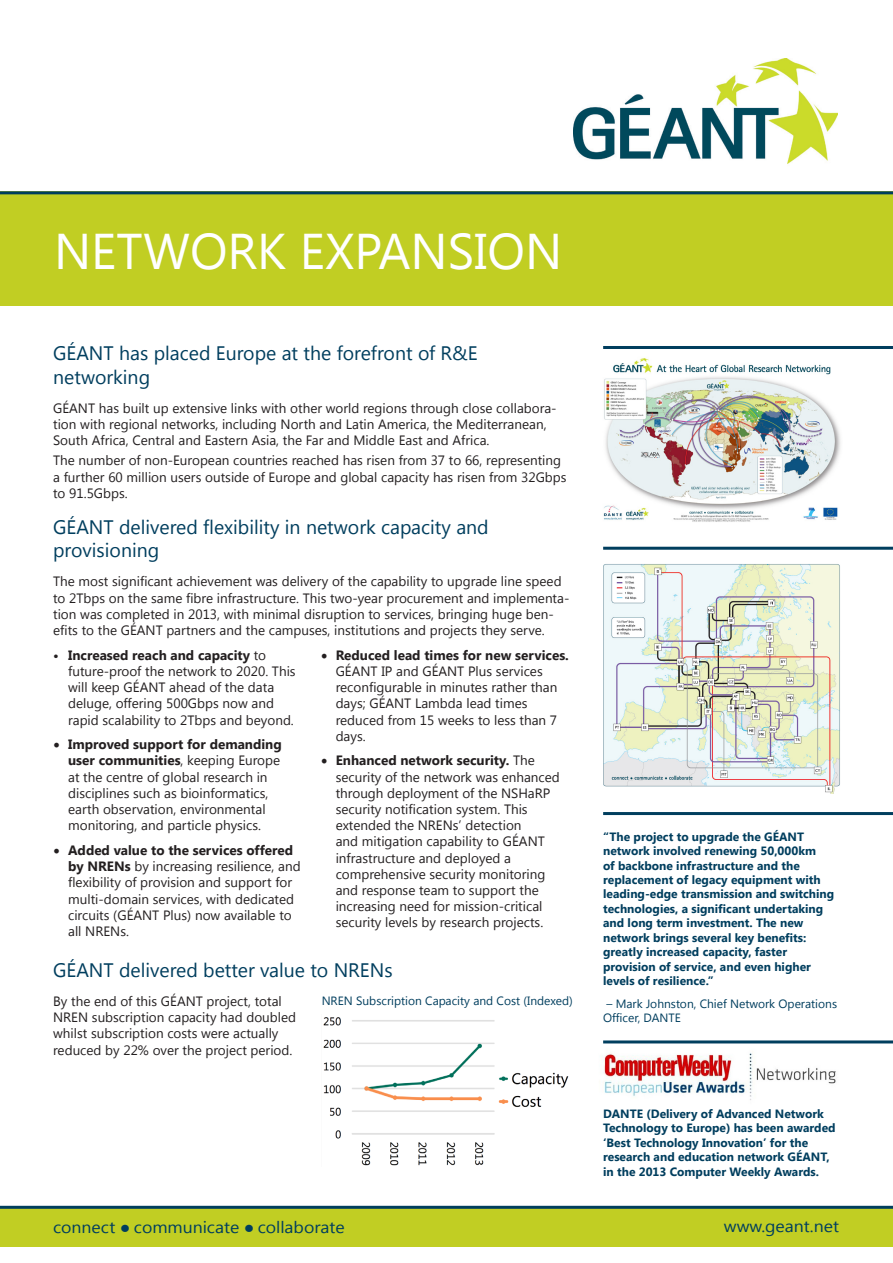
<style>
.page{position:relative;width:893px;height:1263px;background:#fff}
.page>*{position:absolute;margin:0;border:0;box-sizing:border-box;transform-origin:0 0}
.t1{font:50.1px "Segoe UI";color:#fff}
.Green_header{font:19.5px/23.4px "Segoe UI";color:#003e5e}
.t2{font:16.5px "Segoe UI";color:#003e5e;scale:1.07 1}
.Basic{font:13.5px/16.2px "Segoe UI";color:#231f20}
.Green_quote_name_bol{font:700 12px/14.4px "Segoe UI";color:#003e5e}
.Green_quote{font:12px/14.4px "Segoe UI";color:#003e5e}
.Basic-2{font:12px "Segoe UI";color:#003e5e}
.s1{font-weight:700}
.s2{font-family:"Minion Pro";font-size:18px}
</style>
<div class="page">
<div style="left:0;top:191px;width:893px;height:115px;background:#c1ce23"></div>
<img style="left:574px;top:59px;width:263px;height:105px">
<div style="left:0;top:1207px;width:893px;height:39px;background:#c1ce23"></div>
<hr style="left:0;top:1206px;width:893px;height:3px;background:#003e5e">
<hr style="left:0;top:191px;width:893px;height:3px;background:#003e5e">
<img style="left:602px;top:1053px;width:234px;height:47px">
<hr style="left:603px;top:812px;width:290px;height:3px;background:#003e5e">
<hr style="left:603px;top:346px;width:290px;height:3px;background:#003e5e">
<hr style="left:603px;top:1040px;width:290px;height:3px;background:#003e5e">
<hr style="left:603px;top:547px;width:290px;height:3px;background:#003e5e">
<img style="left:603px;top:358px;width:238px;height:164px">
<img style="left:603px;top:564px;width:237px;height:230px">
<img style="left:323px;top:1017px;width:246px;height:149px">
<p class="t1" style="left:54px;top:217px;width:510px">NETWORK EXPANSION</p>
<p class="Green_header" style="left:53px;top:341px;width:426px">GÉANT has placed Europe at the forefront of R&amp;E networking</p>
<p class="Basic" style="left:53px;top:399px;width:505px">GÉANT has built up extensive links with other world regions through close collabora&shy;tion with regional networks, including North and Latin America, the Mediterranean,<br>South Africa, Central and Eastern Asia, the Far and Middle East and Africa.</p>
<p class="Basic" style="left:53px;top:452px;width:515px">The number of non-European countries reached has risen from 37 to 66, representing a further 60 million users outside of Europe and global capacity has risen from 32Gbps to 91.5Gbps.</p>
<p class="Green_header" style="left:53px;top:514px;width:437px">GÉANT delivered flexibility in network capacity and provisioning</p>
<p class="Basic" style="left:53px;top:573px;width:518px">The most significant achievement was delivery of the capability to upgrade line speed to 2Tbps on the same fibre infrastructure. This two-year procurement and implementa&shy;tion was completed in 2013, with minimal disruption to services, bringing huge ben&shy;efits to the GÉANT partners and the campuses, institutions and projects they serve.</p>
<p class="Basic" style="left:68px;top:646px;width:229px;text-indent:-15px"><span class="s1">• Increased reach and capacity</span> to future-proof the network to 2020. This will keep GÉANT ahead of the data deluge, offering 500Gbps now and rapid scalability to 2Tbps and beyond.</p>
<p class="Basic" style="left:68px;top:736px;width:215px;text-indent:-15px"><span class="s2">•</span> <span class="s1">Improved support for demanding user communities</span>, keeping Europe at the centre of global research in disciplines such as bioinformatics, earth observation, environmental monitoring, and particle physics.</p>
<p class="Basic" style="left:68px;top:841px;width:234px;text-indent:-15px"><span class="s2">•</span> <span class="s1">Added value to the services offered by NRENs</span> by increasing resilience, and flexibility of provision and support for multi-domain services, with dedicated circuits (GÉANT Plus) now available to all NRENs.</p>
<p class="Basic" style="left:336px;top:646px;width:235px;text-indent:-15px"><span class="s2">•</span> <span class="s1">Reduced lead times for new services.<br></span>GÉANT IP and GÉANT Plus services reconfigurable in minutes rather than days; GÉANT Lambda lead times reduced from 15 weeks to less than 7 days.</p>
<p class="Basic" style="left:336px;top:752px;width:226px;text-indent:-15px"><span class="s2">•</span> <span class="s1">Enhanced network security.</span> The security of the network was enhanced through deployment of the NSHaRP security notification system. This extended the NRENs’ detection<br>and mitigation capability to GÉANT infrastructure and deployed a comprehensive security monitoring and response team to support the increasing need for mission-critical security levels by research projects.</p>
<p class="Green_header" style="left:53px;top:957px;width:341px">GÉANT delivered better value to NRENs</p>
<p class="Basic" style="left:53px;top:992px;width:244px">By the end of this GÉANT project, total NREN subscription capacity had doubled whilst subscription costs were actually reduced by 22% over the project period.</p>
<p class="Basic-2" style="left:322px;top:993px;width:253px">NREN Subscription Capacity and Cost (Indexed)</p>
<p class="Green_quote_name_bol" style="left:603px;top:829px;width:233px">“The project to upgrade the GÉANT network involved renewing 50,000km<br>of backbone infrastructure and the replacement of legacy equipment with leading-edge transmission and switching technologies, a significant undertaking and long term investment. The new network brings several key benefits: greatly increased capacity, faster provision of service, and even higher levels of resilience.”</p>
<p class="Green_quote" style="left:603px;top:996px;width:235px">– Mark Johnston, Chief Network Operations<br>Officer, DANTE</p>
<p class="Green_quote_name_bol" style="left:603px;top:1106px;width:234px">DANTE (Delivery of Advanced Network Technology to Europe) has been awarded ‘Best Technology Innovation’ for the research and education network GÉANT, in the 2013 Computer Weekly Awards.</p>
<p class="t2" style="left:53px;top:1216px;width:274px">connect ● communicate ● collaborate</p>
<p class="t2" style="left:724px;top:1215px;width:109px">www.geant.net</p>
</div>
